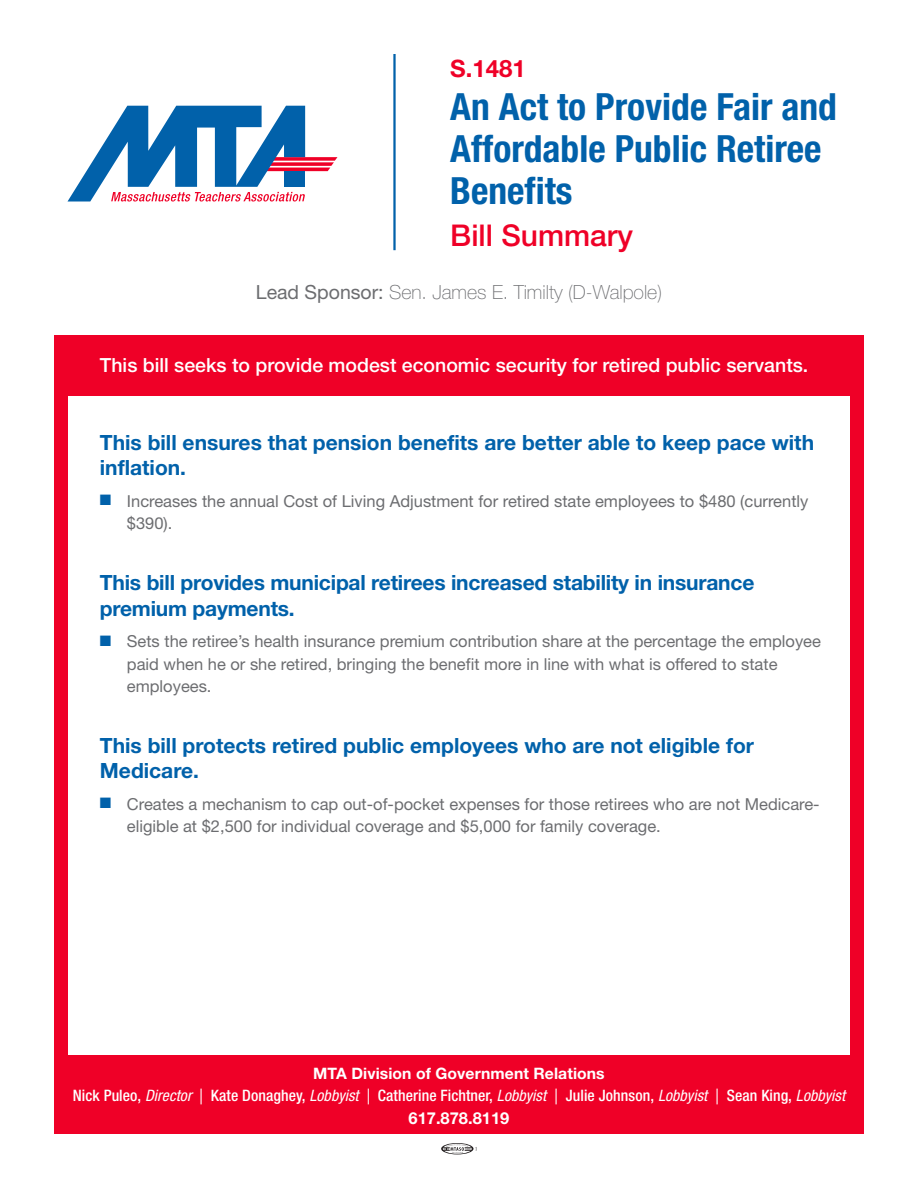
<style>
.page{position:relative;width:918px;height:1188px;background:#fff}
.page>*{position:absolute;margin:0;border:0;box-sizing:border-box;transform-origin:0 0}
.t1{font:700 condensed 37.5px/42px "Helvetica Neue";color:#0161aa}
.t2{font:500 30px "Helvetica Neue";color:#ef0027}
.t3{font:700 24px "Helvetica Neue";color:#ef0027}
.t4{font:700 21px/25.2px "Helvetica Neue";color:#0161aa}
.t5{font:500 19.5px "Helvetica Neue";color:#fff}
.t6{font:100 19.5px "Helvetica Neue";color:#6c6d70}
.t7{font:16.5px/22.5px "Helvetica Neue";color:#6c6d70}
.t8{font:700 16.5px "Helvetica Neue";color:#fff}
.t9{font:500 condensed 15.75px "Helvetica Neue";letter-spacing:.005em;color:#fff}
.t10{font:700 15.75px "Helvetica Neue";letter-spacing:.005em;color:#fff}
.s1{font-weight:400}
.s2{color:#0161aa}
.s3{font-weight:400;font-style:italic}
.s4{font-weight:400;font-stretch:normal}
</style>
<div class="page">
<hr style="left:393px;top:54px;width:3px;height:196px;background:#0161aa">
<div style="left:54px;top:335px;width:810px;height:61px;background:#ef0027"></div>
<div style="left:54px;top:396px;width:14px;height:738px;background:#ef0027"></div>
<div style="left:850px;top:396px;width:14px;height:738px;background:#ef0027"></div>
<svg style="left:68px;top:106px;width:269px;height:96px"></svg>
<svg style="left:441px;top:1143px;width:36px;height:11px"></svg>
<div style="left:54px;top:1056px;width:810px;height:78px;background:#ef0027"></div>
<p class="t3" style="left:450px;top:53px;width:77px">S.1481</p>
<p class="t1" style="left:450px;top:85px;width:388px">An Act to Provide Fair and<br>Affordable Public Retiree<br>Benefits</p>
<p class="t2" style="left:450px;top:218px;width:184px">Bill Summary</p>
<p class="t6" style="left:256px;top:281px;width:408px"><span class="s1">Lead Sponsor:</span> Sen. James E. Timilty (D-Walpole)</p>
<p class="t5" style="left:100px;top:354px;width:710px">This bill seeks to provide modest economic security for retired public servants.</p>
<p class="t4" style="left:100px;top:429px;width:716px">This bill ensures that pension benefits are better able to keep pace with inflation.</p>
<p class="t7" style="left:127px;top:489px;width:683px;text-indent:-27px"><span class="s2">■</span> Increases the annual Cost of Living Adjustment for retired state employees to $480 (currently $390).</p>
<p class="t4" style="left:100px;top:570px;width:656px">This bill provides municipal retirees increased stability in insurance premium payments.</p>
<p class="t7" style="left:127px;top:630px;width:696px;text-indent:-27px"><span class="s2">■</span> Sets the retiree’s health insurance premium contribution share at the percentage the employee paid when he or she retired, bringing the benefit more in line with what is offered to state employees.</p>
<p class="t4" style="left:100px;top:733px;width:656px">This bill protects retired public employees who are not eligible for<br>Medicare.</p>
<p class="t7" style="left:127px;top:793px;width:694px;text-indent:-27px"><span class="s2">■</span> Creates a mechanism to cap out-of-pocket expenses for those retirees who are not Medicare&shy;eligible at $2,500 for individual coverage and $5,000 for family coverage.</p>
<p class="t10" style="left:313px;top:1063px;width:293px">MTA Division of Government Relations</p>
<p class="t9" style="left:73px;top:1086px;width:774px">Nick Puleo, <span class="s3">Director</span> <span class="s4">|</span> Kate Donaghey, <span class="s3">Lobbyist</span> <span class="s4">|</span> Catherine Fichtner, <span class="s3">Lobbyist</span> <span class="s4">|</span> Julie Johnson, <span class="s3">Lobbyist</span> <span class="s4">|</span> Sean King, <span class="s3">Lobbyist</span></p>
<p class="t8" style="left:409px;top:1107px;width:102px">617.878.8119</p>
</div>
